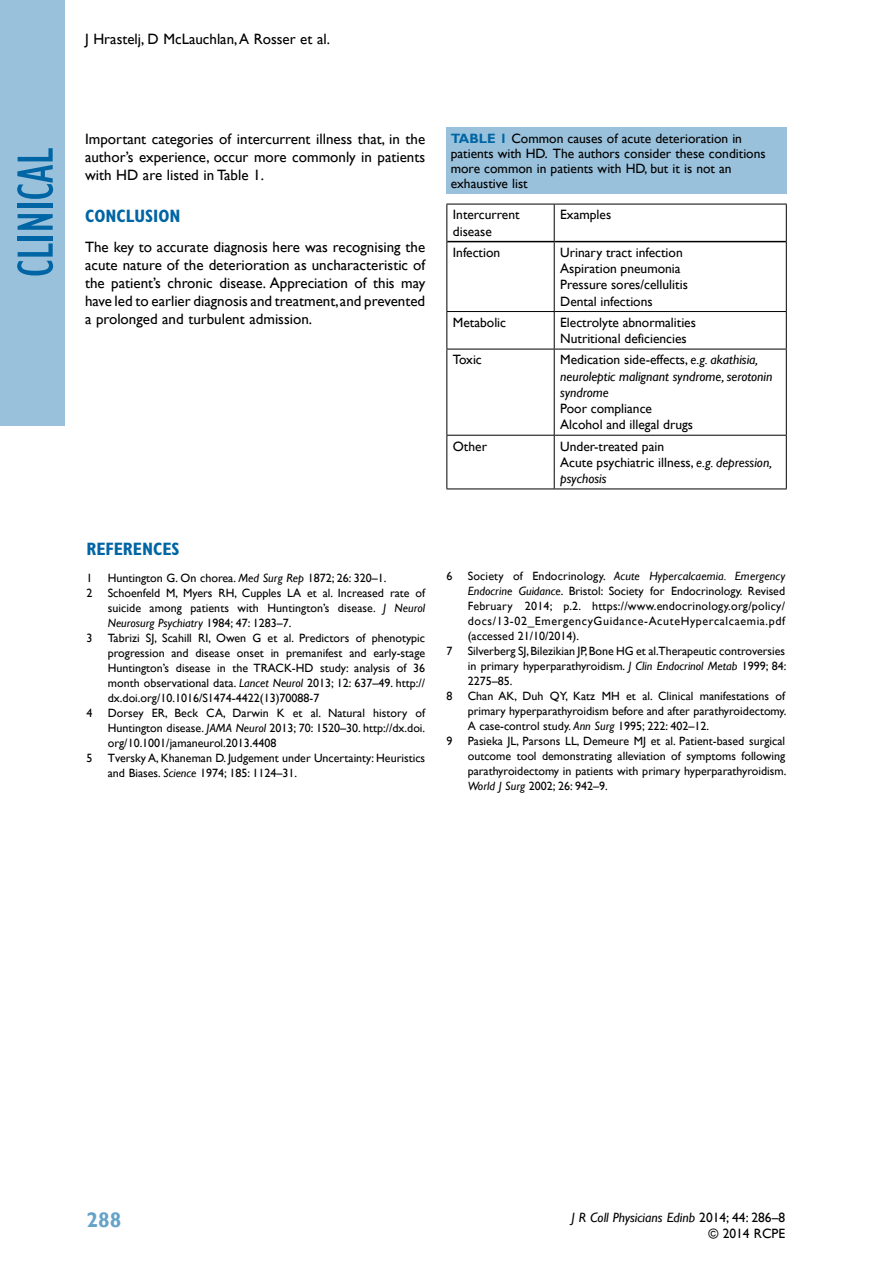
<style>
.page{position:relative;width:893px;height:1263px;background:#fff}
.page>*{position:absolute;margin:0;border:0;box-sizing:border-box;transform-origin:0 0}
.t1{font:condensed 52.5px "Gill Sans";color:#0065a4}
.t2{font:700 21px "Gill Sans";color:#66a3c9}
.t3{font:700 condensed 18px "Gill Sans";color:#0065a4}
.t4{font:15px/18px "Gill Sans";color:#000;text-align:justify}
.t5{font:13.5px/16.2px "Gill Sans";color:#000}
.t6{font:italic 13.5px/16.2px "Gill Sans";color:#000}
.t7{font:12px/15px "Gill Sans";color:#000;text-align:justify}
.s1{font-weight:700;color:#0065a4}
.s2{font-style:normal}
.s3{font-style:italic}
</style>
<div class="page">
<div style="left:0;top:0;width:64px;height:425px;background:#99c1db"></div>
<hr style="left:446px;top:204px;width:108px;height:1px;background:#000">
<hr style="left:446px;top:204px;width:1px;height:38px;background:#000">
<hr style="left:554px;top:204px;width:233px;height:1px;background:#000">
<hr style="left:554px;top:204px;width:1px;height:37px;background:#000">
<hr style="left:786px;top:204px;width:1px;height:38px;background:#000">
<hr style="left:446px;top:242px;width:1px;height:69px;background:#000">
<hr style="left:554px;top:242px;width:1px;height:69px;background:#000">
<hr style="left:786px;top:242px;width:1px;height:69px;background:#000">
<hr style="left:446px;top:311px;width:108px;height:1px;background:#000">
<hr style="left:446px;top:312px;width:1px;height:37px;background:#000">
<hr style="left:554px;top:311px;width:233px;height:1px;background:#000">
<hr style="left:554px;top:312px;width:1px;height:37px;background:#000">
<hr style="left:786px;top:312px;width:1px;height:37px;background:#000">
<hr style="left:446px;top:349px;width:108px;height:1px;background:#000">
<hr style="left:446px;top:349px;width:1px;height:86px;background:#000">
<hr style="left:554px;top:349px;width:233px;height:1px;background:#000">
<hr style="left:554px;top:349px;width:1px;height:86px;background:#000">
<hr style="left:786px;top:349px;width:1px;height:86px;background:#000">
<hr style="left:446px;top:435px;width:108px;height:1px;background:#000">
<hr style="left:446px;top:436px;width:1px;height:53px;background:#000">
<hr style="left:554px;top:435px;width:233px;height:1px;background:#000">
<hr style="left:554px;top:436px;width:1px;height:53px;background:#000">
<hr style="left:786px;top:436px;width:1px;height:53px;background:#000">
<hr style="left:446px;top:489px;width:108px;height:1px;background:#000">
<hr style="left:554px;top:489px;width:233px;height:1px;background:#000">
<hr style="left:447px;top:241px;width:107px;height:1px;background:#000">
<hr style="left:554px;top:241px;width:232px;height:1px;background:#000">
<div style="left:446px;top:128px;width:341px;height:66px;background:#99c1db"></div>
<p class="t4" style="left:85px;top:31px;width:246px">J Hrastelj, D McLauchlan, A Rosser et al.</p>
<h1 class="t1" style="left:5px;top:277px;width:131px;rotate:-90deg">clinical</h1>
<p class="t4" style="left:85px;top:130px;width:342px">Important categories of intercurrent illness that, in the author’s experience, occur more commonly in patients with HD are listed in Table 1.</p>
<h3 class="t3" style="left:85px;top:205px;width:97px">CONCLUSION</h3>
<p class="t4" style="left:85px;top:238px;width:342px">The key to accurate diagnosis here was recognising the acute nature of the deterioration as uncharacteristic of the patient’s chronic disease. Appreciation of this may have led to earlier diagnosis and treatment, and prevented a prolonged and turbulent admission.</p>
<p class="t5" style="left:451px;top:131px;width:316px;line-height:15px"><span class="s1">table 1</span> Common causes of acute deterioration in patients with HD. The authors consider these conditions more common in patients with HD, but it is not an exhaustive list</p>
<p class="t5" style="left:453px;top:207px;width:68px">Intercurrent disease</p>
<p class="t5" style="left:560px;top:207px;width:53px">Examples</p>
<p class="t5" style="left:453px;top:245px;width:49px">Infection</p>
<p class="t5" style="left:560px;top:245px;width:129px">Urinary tract infection<br>Aspiration pneumonia<br>Pressure sores/cellulitis<br>Dental infections</p>
<p class="t5" style="left:453px;top:314px;width:55px">Metabolic</p>
<p class="t5" style="left:560px;top:314px;width:137px">Electrolyte abnormalities<br>Nutritional deficiencies</p>
<p class="t5" style="left:453px;top:352px;width:30px">Toxic</p>
<p class="t6" style="left:560px;top:352px;width:214px"><span class="s2">Medication side-effects,</span> e.g. akathisia, neuroleptic malignant syndrome, serotonin syndrome</p>
<p class="t5" style="left:560px;top:401px;width:134px">Poor compliance<br>Alcohol and illegal drugs</p>
<p class="t5" style="left:453px;top:438px;width:36px">Other</p>
<p class="t5" style="left:560px;top:438px;width:213px">Under-treated pain<br>Acute psychiatric illness, <span class="s3">e.g. depression, psychosis</span></p>
<h3 class="t3" style="left:87px;top:538px;width:95px">REFERENCES</h3>
<p class="t7" style="left:87px;top:571px;width:7px">1</p>
<p class="t7" style="left:108px;top:571px;width:280px">Huntington G. On chorea. <span class="s3">Med Surg Rep</span> 1872; 26: 320–1.</p>
<p class="t7" style="left:87px;top:586px;width:7px">2</p>
<p class="t7" style="left:108px;top:586px;width:319px">Schoenfeld M, Myers RH, Cupples LA et al. Increased rate of suicide among patients with Huntington’s disease. <span class="s3">J Neurol Neurosurg Psychiatry</span> 1984; 47: 1283–7.</p>
<p class="t7" style="left:87px;top:631px;width:7px">3</p>
<p class="t7" style="left:108px;top:631px;width:319px">Tabrizi SJ, Scahill RI, Owen G et al. Predictors of phenotypic progression and disease onset in premanifest and early-stage Huntington’s disease in the TRACK-HD study: analysis of 36 month observational data. <span class="s3">Lancet Neurol</span> 2013; 12: 637–49. http:// dx.doi.org/10.1016/S1474-4422(13)70088-7</p>
<p class="t7" style="left:87px;top:706px;width:7px">4</p>
<p class="t7" style="left:108px;top:706px;width:319px">Dorsey ER, Beck CA, Darwin K et al. Natural history of Huntington disease. <span class="s3">JAMA Neurol</span> 2013; 70: 1520–30. http://dx.doi. org/10.1001/jamaneurol.2013.4408</p>
<p class="t7" style="left:87px;top:751px;width:7px">5</p>
<p class="t7" style="left:108px;top:751px;width:319px">Tversky A, Khaneman D. Judgement under Uncertainty: Heuristics and Biases. <span class="s3">Science</span> 1974; 185: 1124–31.</p>
<p class="t7" style="left:446px;top:568px;width:7px">6</p>
<p class="t7" style="left:468px;top:568px;width:319px">Society of Endocrinology. <span class="s3">Acute Hypercalcaemia. Emergency Endocrine Guidance</span>. Bristol: Society for Endocrinology. Revised February 2014; p.2. https://www.endocrinology.org/policy/ docs/13-02_EmergencyGuidance-AcuteHypercalcaemia.pdf (accessed 21/10/2014).</p>
<p class="t7" style="left:446px;top:643px;width:7px">7</p>
<p class="t7" style="left:468px;top:643px;width:320px">Silverberg SJ, Bilezikian JP, Bone HG et al.Therapeutic controversies in primary hyperparathyroidism. <span class="s3">J Clin Endocrinol Metab</span> 1999; 84:<br>2275–85.</p>
<p class="t7" style="left:446px;top:688px;width:7px">8</p>
<p class="t7" style="left:468px;top:688px;width:320px">Chan AK, Duh QY, Katz MH et al. Clinical manifestations of primary hyperparathyroidism before and after parathyroidectomy.<br>A case-control study. <span class="s3">Ann Surg</span> 1995; 222: 402–12.</p>
<p class="t7" style="left:446px;top:733px;width:7px">9</p>
<p class="t7" style="left:468px;top:733px;width:320px">Pasieka JL, Parsons LL, Demeure MJ et al. Patient-based surgical outcome tool demonstrating alleviation of symptoms following parathyroidectomy in patients with primary hyperparathyroidism.<br><span class="s3">World J Surg</span> 2002; 26: 942–9.</p>
<h2 class="t2" style="left:87px;top:1207px;width:36px">288</h2>
<p class="t5" style="left:571px;top:1210px;width:215px;text-align:right"><span class="s3">J R Coll Physicians Edinb</span> 2014; 44: 286–8 © 2014 RCPE</p>
</div>
